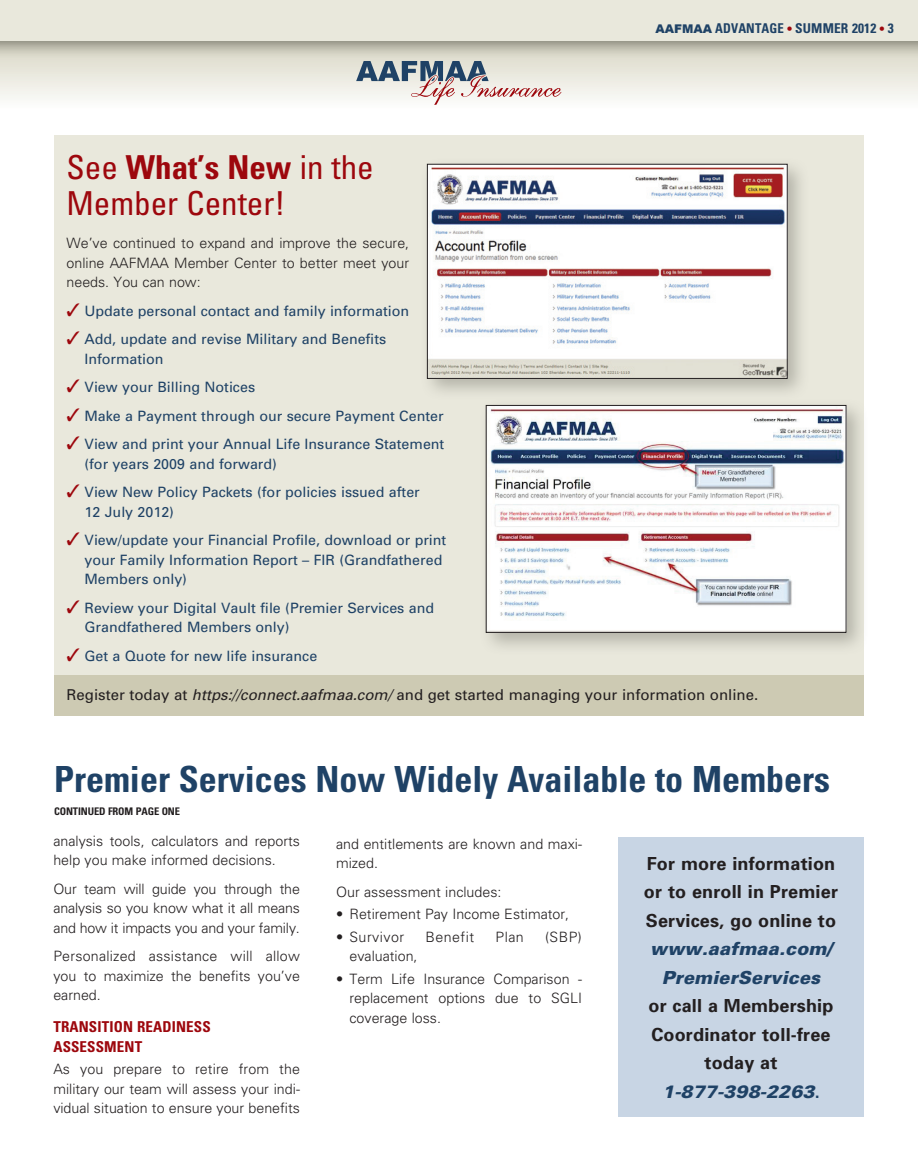
<style>
.page{position:relative;width:918px;height:1175px;background:#fff}
.page>*{position:absolute;margin:0;border:0;box-sizing:border-box;transform-origin:0 0}
.t1{font:700 condensed 36px "Univers";color:#1f4266}
.t2{font:condensed 33px/36px "Univers";color:#9d070d}
.t3{font:700 18px/28.5px "Univers";letter-spacing:.01em;color:#231f20}
.t4{font:italic 900 18px/28.5px "Univers";letter-spacing:.01em;color:#1f4266;text-align:center}
.t5{font:15px "Univers";color:#231f20}
.t6{font:700 condensed 15px "Univers";letter-spacing:.01em;color:#9d070d}
.t7{font:300 14.25px/19.5px "Univers";color:#231f20;text-align:justify}
.t8{font:14.25px/19.5px "Univers";color:#1f4266}
.t9{font:300 14.25px "Univers";letter-spacing:.03em;color:#231f20}
.t10{font:700 condensed 13.5px "Univers";letter-spacing:.01em;color:#1f4266;scale:.95 1}
.t11{font:700 condensed 13.5px "Univers";letter-spacing:.01em;color:#1f4266}
.t12{font:700 condensed 10.5px "Univers";letter-spacing:-.01em;color:#231f20}
.s1{font-family:"Arial";font-weight:900;font-stretch:normal;font-size:12px}
.s2{font-size:12px;color:#9d070d}
.s3{font-weight:700}
.s4{color:#9d070d}
.s5{font-style:italic}
.s6{font-weight:900;font-style:italic;color:#1f4266}
.s7{color:#1f4266}
</style>
<div class="page">
<svg style="left:0;top:59px;width:918px;height:40px"></svg>
<svg style="left:356px;top:61px;width:205px;height:44px"></svg>
<div style="left:0;top:0;width:918px;height:59px;background:#56564d;opacity:.75"></div>
<div style="left:0;top:0;width:918px;height:40px;background:#e9e8dc"></div>
<div style="left:54px;top:135px;width:810px;height:557px;background:#e9e8dc"></div>
<div style="left:54px;top:675px;width:810px;height:41px;background:#cdcab3"></div>
<div style="left:618px;top:837px;width:246px;height:279px;background:#c8d5e4"></div>
<div style="left:478px;top:397px;width:391px;height:258px;background:#4e4e45;opacity:.35"></div>
<img style="left:488px;top:407px;width:356px;height:223px">
<div style="left:486px;top:405px;width:360px;height:227px;border:1px solid #231f20"></div>
<div style="left:419px;top:156px;width:391px;height:245px;background:#4e4e45;opacity:.35"></div>
<img style="left:429px;top:166px;width:356px;height:210px">
<div style="left:427px;top:164px;width:360px;height:214px;border:1px solid #231f20"></div>
<p class="t10" style="left:655px;top:20px;width:121px"><span class="s1">AAFMAA</span> ADVANTAGE</p>
<p class="t11" style="left:787px;top:20px;width:108px"><span class="s2">•</span> SUMMER 2012 <span class="s2">•</span> 3</p>
<h2 class="t2" style="left:66px;top:148px;width:309px">See <span class="s3">WHAT’S NEW</span> in the<br>Member Center!</h2>
<p class="t7" style="left:66px;top:233px;width:344px">We’ve continued to expand and improve the secure, online AAFMAA Member Center to better meet your needs. You can now:</p>
<p class="t8" style="left:66px;top:301px;width:344px"><span class="s4">✓</span> Update personal contact and family information</p>
<p class="t8" style="left:84px;top:329px;width:303px;text-indent:-18px"><span class="s4">✓</span> Add, update and revise Military and Benefits<br>Information</p>
<p class="t8" style="left:66px;top:377px;width:190px"><span class="s4">✓</span> View your Billing Notices</p>
<p class="t8" style="left:66px;top:406px;width:379px"><span class="s4">✓</span> Make a Payment through our secure Payment Center</p>
<p class="t8" style="left:84px;top:434px;width:361px;text-indent:-18px"><span class="s4">✓</span> View and print your Annual Life Insurance Statement (for years 2009 and forward)</p>
<p class="t8" style="left:84px;top:482px;width:337px;text-indent:-18px"><span class="s4">✓</span> View New Policy Packets (for policies issued after<br>12 July 2012)</p>
<p class="t8" style="left:84px;top:530px;width:363px;text-indent:-18px"><span class="s4">✓</span> View/update your Financial Profile, download or print your Family Information Report – FIR (Grandfathered<br>Members only)</p>
<p class="t8" style="left:84px;top:598px;width:351px;text-indent:-18px"><span class="s4">✓</span> Review your Digital Vault file (Premier Services and<br>Grandfathered Members only)</p>
<p class="t8" style="left:66px;top:646px;width:252px"><span class="s4">✓</span> Get a Quote for new life insurance</p>
<p class="t5" style="left:66px;top:685px;width:693px">Register today at <span class="s5">https://connect.aafmaa.com/</span> and get started managing your information online.</p>
<h1 class="t1" style="left:54px;top:757px;width:778px">PREMIER SERVICES NOW WIDELY AVAILABLE TO MEMBERS</h1>
<p class="t12" style="left:54px;top:805px;width:41px">CONTINUED</p>
<p class="t12" style="left:108px;top:805px;width:35px">FROM PAGE</p>
<p class="t12" style="left:162px;top:805px;width:19px">ONE</p>
<p class="t7" style="left:53px;top:830px;width:248px">analysis tools, calculators and reports help you make informed decisions.</p>
<p class="t7" style="left:53px;top:878px;width:248px">Our team will guide you through the analysis so you know what it all means and how it impacts you and your family.</p>
<p class="t7" style="left:53px;top:946px;width:248px">Personalized assistance will allow you to maximize the benefits you’ve earned.</p>
<p class="t6" style="left:53px;top:1017px;width:93px">TRANSITION READI</p>
<p class="t6" style="left:176px;top:1017px;width:19px">NESS</p>
<p class="t6" style="left:53px;top:1037px;width:19px">ASSESSME</p>
<p class="t6" style="left:125px;top:1037px;width:19px">NT</p>
<p class="t7" style="left:53px;top:1058px;width:248px">As you prepare to retire from the military our team will assess your indi&shy;vidual situation to ensure your benefits</p>
<p class="t7" style="left:336px;top:833px;width:248px">and entitlements are known and maxi&shy;mized.</p>
<p class="t7" style="left:336px;top:881px;width:167px">Our assessment includes:</p>
<p class="t7" style="left:336px;top:904px;width:235px">• Retirement Pay Income Estimator,</p>
<p class="t9" style="left:336px;top:928px;width:70px">• Survivor</p>
<p class="t9" style="left:426px;top:928px;width:50px">Benefit</p>
<p class="t7" style="left:496px;top:926px;width:30px">Plan</p>
<p class="t7" style="left:545px;top:926px;width:38px">(SBP)</p>
<p class="t7" style="left:349px;top:946px;width:70px">evaluation,</p>
<p class="t7" style="left:349px;top:968px;width:234px;text-indent:-13px">• Term Life Insurance Comparison - replacement options due to SGLI coverage loss.</p>
<p class="t3" style="left:644px;top:848px;width:196px">For more information or to enroll in Premier<br>Services, go online to</p>
<p class="t4" style="left:650px;top:934px;width:183px">www.aafmaa.com/<br>PremierServices</p>
<p class="t3" style="left:649px;top:991px;width:186px;text-align:center">or call a Membership<br>Coordinator toll-free today at<br><span class="s6">1-877-398-2263</span><span class="s7">.</span></p>
</div>
